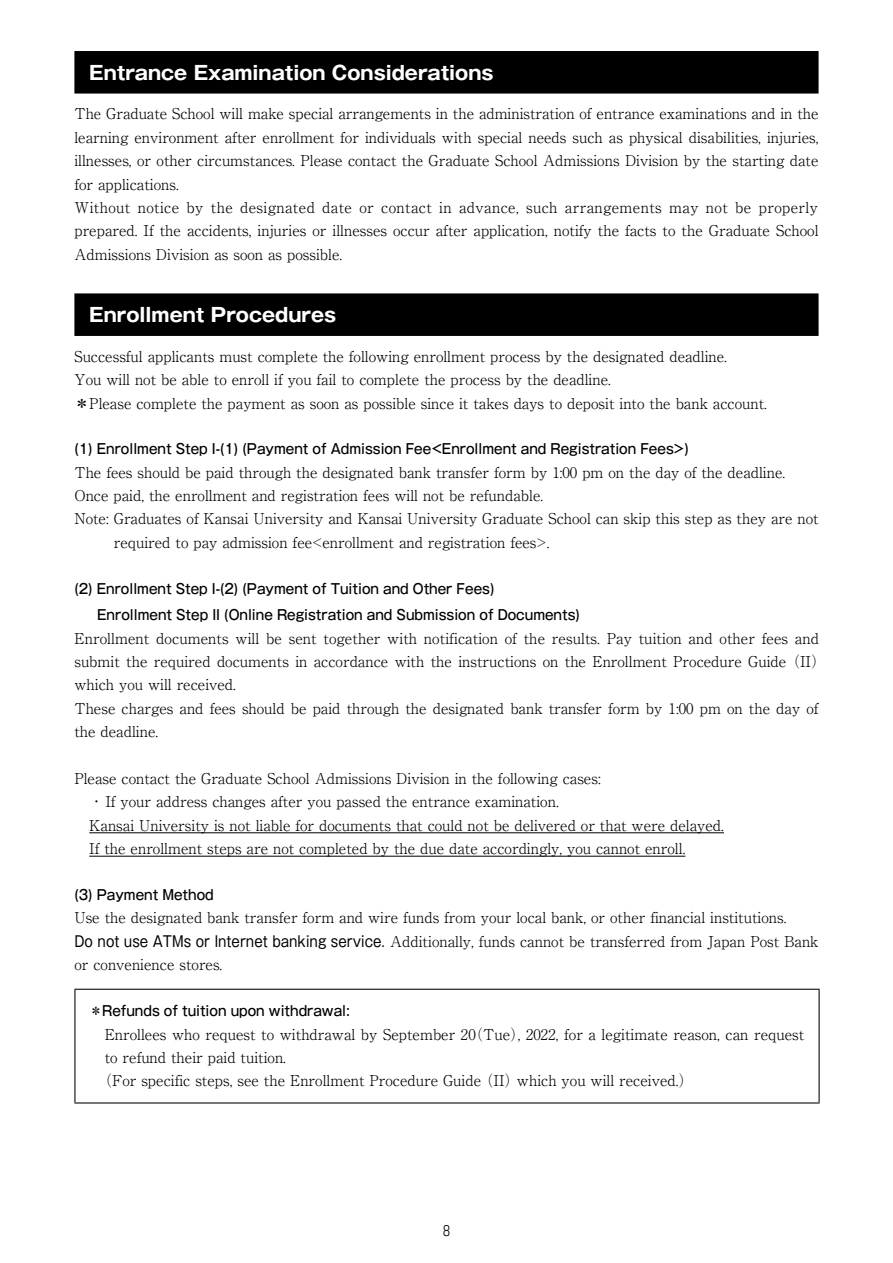
<style>
.page{position:relative;width:893px;height:1263px;background:#fff}
.page>*{position:absolute;margin:0;border:0;box-sizing:border-box;transform-origin:0 0}
.t1{font:700 19.2px "Gothic MB101 Pro";color:#fff}
.t2{font:300 14.85px/23.4px "Ryumin Pro";color:#000}
.t3{font:500 13.8px/26.5px "Gothic MB101 Pro";color:#000;scale:.9 1}
.t4{font:13.8px "N Shin Go L";color:#000}
.s1{font-family:"N Ryumin L";font-weight:400}
.s2{font-family:"Gothic MB101 Pro";font-weight:400}
</style>
<div class="page">
<div style="left:74px;top:51px;width:745px;height:43px;background:#000"></div>
<div style="left:74px;top:293px;width:745px;height:43px;background:#000"></div>
<hr style="left:89px;top:832px;width:635px;height:1px;background:#000">
<hr style="left:89px;top:856px;width:596px;height:1px;background:#000">
<hr style="left:74px;top:989px;width:746px;height:1px;background:#000">
<hr style="left:74px;top:990px;width:1px;height:112px;background:#000">
<hr style="left:819px;top:990px;width:1px;height:112px;background:#000">
<hr style="left:74px;top:1102px;width:746px;height:1px;background:#000">
<p class="t1" style="left:89px;top:56px;width:406px">Entrance Examination Considerations</p>
<p class="t2" style="left:74px;top:101px;width:746px">The Graduate School will make special arrangements in the administration of entrance examinations and in the learning environment after enrollment for individuals with special needs such as physical disabilities, injuries, illnesses, or other circumstances. Please contact the Graduate School Admissions Division by the starting date for applications.<br>Without notice by the designated date or contact in advance, such arrangements may not be properly prepared. If the accidents, injuries or illnesses occur after application, notify the facts to the Graduate School Admissions Division as soon as possible.</p>
<p class="t1" style="left:89px;top:299px;width:248px">Enrollment Procedures</p>
<p class="t2" style="left:74px;top:343px;width:694px">Successful applicants must complete the following enrollment process by the designated deadline.<br>You will not be able to enroll if you fail to complete the process by the deadline.<br>＊ Please complete the payment as soon as possible since it takes days to deposit into the bank account.</p>
<p class="t3" style="left:74px;top:434px;width:684px">(1) Enrollment Step I-(1) (Payment of Admission Fee&lt;Enrollment and Registration Fees&gt;)</p>
<p class="t2" style="left:74px;top:459px;width:712px">The fees should be paid through the designated bank transfer form by <span class="s1">1</span>:<span class="s1">00</span> pm on the day of the deadline.</p>
<p class="t2" style="left:74px;top:483px;width:470px">Once paid, the enrollment and registration fees will not be refundable.</p>
<p class="t2" style="left:74px;top:506px;width:746px">Note: Graduates of Kansai University and Kansai University Graduate School can skip this step as they are not</p>
<p class="t2" style="left:114px;top:529px;width:437px">required to pay admission fee&lt;enrollment and registration fees&gt;.</p>
<p class="t3" style="left:74px;top:573px;width:563px">(2) Enrollment Step I-(2) (Payment of Tuition and Other Fees)<br>　 Enrollment Step II (Online Registration and Submission of Documents)</p>
<p class="t2" style="left:74px;top:625px;width:746px">Enrollment documents will be sent together with notification of the results. Pay tuition and other fees and submit the required documents in accordance with the instructions on the Enrollment Procedure Guide <span class="s1">(</span>II<span class="s1">) </span>which you will received.<br>These charges and fees should be paid through the designated bank transfer form by <span class="s1">1</span>:<span class="s1">00</span> pm on the day of the deadline.</p>
<p class="t2" style="left:74px;top:765px;width:528px">Please contact the Graduate School Admissions Division in the following cases:　・ If your address changes after you passed the entrance examination.</p>
<p class="t2" style="left:89px;top:812px;width:636px">Kansai University is not liable for documents that could not be delivered or that were delayed.<br>If the enrollment steps are not completed by the due date accordingly, you cannot enroll.</p>
<p class="t3" style="left:74px;top:880px;width:156px">(3) Payment Method</p>
<p class="t2" style="left:74px;top:905px;width:746px">Use the designated bank transfer form and wire funds from your local bank, or other financial institutions.<br><span class="s2">Do not use ATMs or Internet banking service.</span> Additionally, funds cannot be transferred from Japan Post Bank or convenience stores.</p>
<p class="t3" style="left:90px;top:996px;width:291px">＊Refunds of tuition upon withdrawal:</p>
<p class="t2" style="left:105px;top:1021px;width:701px">Enrollees who request to withdrawal by September <span class="s1">20(</span>Tue<span class="s1">)</span>, <span class="s1">2022</span>, for a legitimate reason, can request to refund their paid tuition.<br><span class="s1">(</span>For specific steps, see the Enrollment Procedure Guide <span class="s1">(</span>II<span class="s1">)</span> which you will received.<span class="s1">)</span></p>
<p class="t4" style="left:443px;top:1224px;width:8px">8</p>
</div>
